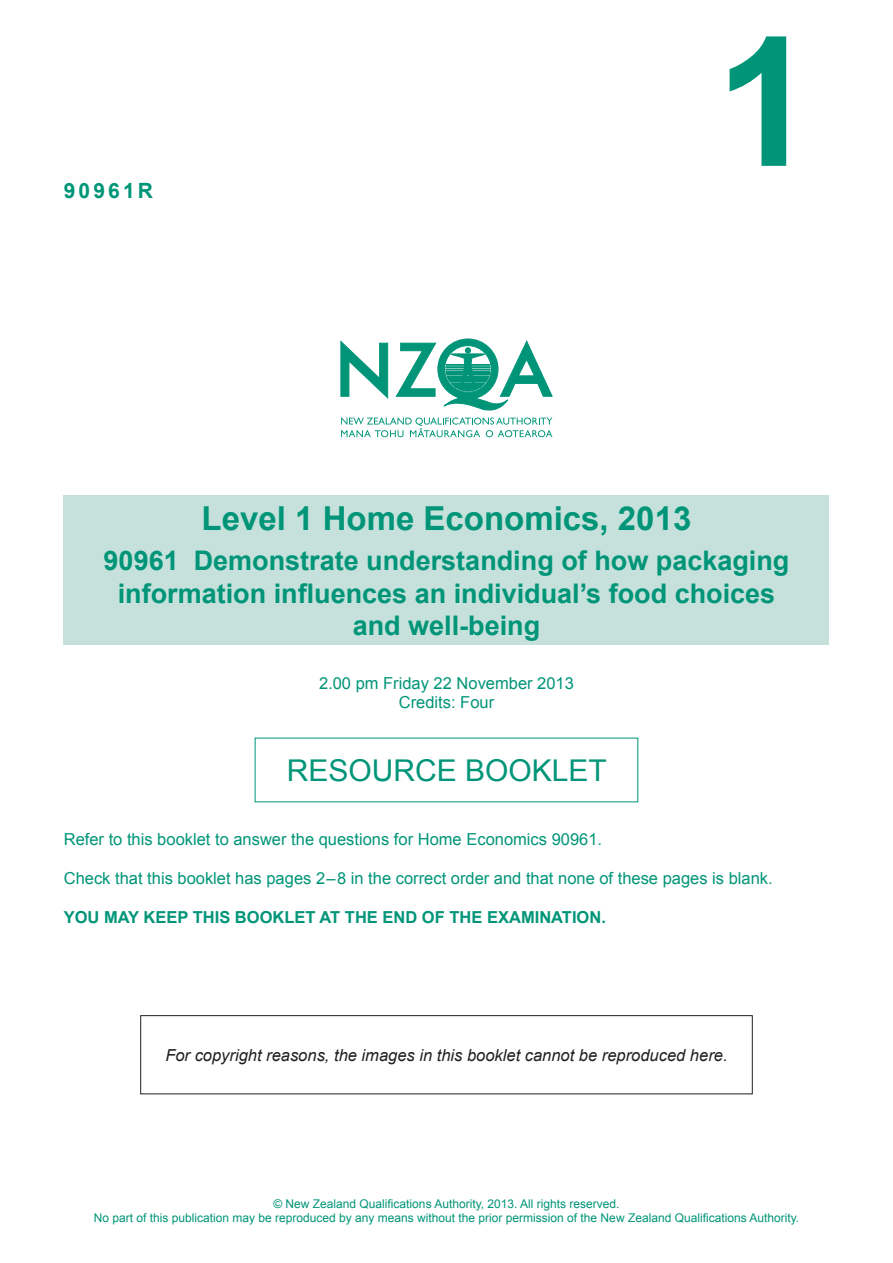
<style>
.page{position:relative;width:893px;height:1263px;background:#fff}
.page>*{position:absolute;margin:0;border:0;box-sizing:border-box;transform-origin:0 0}
.Level_ID__top_right{font:700 180px "Arial";color:#009578}
.t1{font:700 33px "Arial";color:#009578}
.t2{font:30px "Arial";color:#009578}
.t3{font:700 27px/32.4px "Arial";color:#009578;text-align:center}
.Standard_number{font:700 21px "Arial";letter-spacing:.15em;color:#009578}
.Instructions{font:16.5px "Arial";color:#009578}
.t4{font:italic 16.5px "Arial";color:#231f20}
.Instructions-2{font:700 16.5px "Arial";color:#009578}
.Exam_date___Credits{font:16.5px/19.8px "Arial";color:#009578;text-align:center}
.Copyright_notice{font:12px "Arial";color:#009578}
</style>
<div class="page">
<svg style="left:341px;top:339px;width:212px;height:98px"></svg>
<div style="left:64px;top:495px;width:765px;height:150px;background:#c6e1db"></div>
<div style="left:140px;top:1015px;width:613px;height:79px;border:1px solid #231f20"></div>
<p class="Standard_number" style="left:64px;top:177px;width:91px">90961R</p>
<p class="Level_ID__top_right" style="left:715px;top:-16px;width:102px">1</p>
<p class="t1" style="left:202px;top:496px;width:491px">Level 1 Home Economics, 2013</p>
<p class="t3" style="left:104px;top:546px;width:687px">90961 Demonstrate understanding of how packaging information influences an individual’s food choices and well-being</p>
<p class="Exam_date___Credits" style="left:319px;top:673px;width:256px">2.00 pm Friday 22 November 2013<br>Credits: Four</p>
<p class="t2" style="left:287px;top:751px;width:322px">RESOURCE BOOKLET</p>
<p class="Instructions" style="left:64px;top:829px;width:540px">Refer to this booklet to answer the questions for Home Economics 90961.</p>
<p class="Instructions" style="left:64px;top:868px;width:710px">Check that this booklet has pages 2 – 8 in the correct order and that none of these pages is blank.</p>
<p class="Instructions-2" style="left:64px;top:907px;width:544px">YOU MAY KEEP THIS BOOKLET AT THE END OF THE EXAMINATION.</p>
<p class="t4" style="left:165px;top:1044px;width:564px">For copyright reasons, the images in this booklet cannot be reproduced here.</p>
<p class="Copyright_notice" style="left:273px;top:1196px;width:348px">© New Zealand Qualifications Authority, 2013. All rights reserved.</p>
<p class="Copyright_notice" style="left:94px;top:1210px;width:707px">No part of this publication may be reproduced by any means without the prior permission of the New Zealand Qualifications Authority.</p>
</div>
